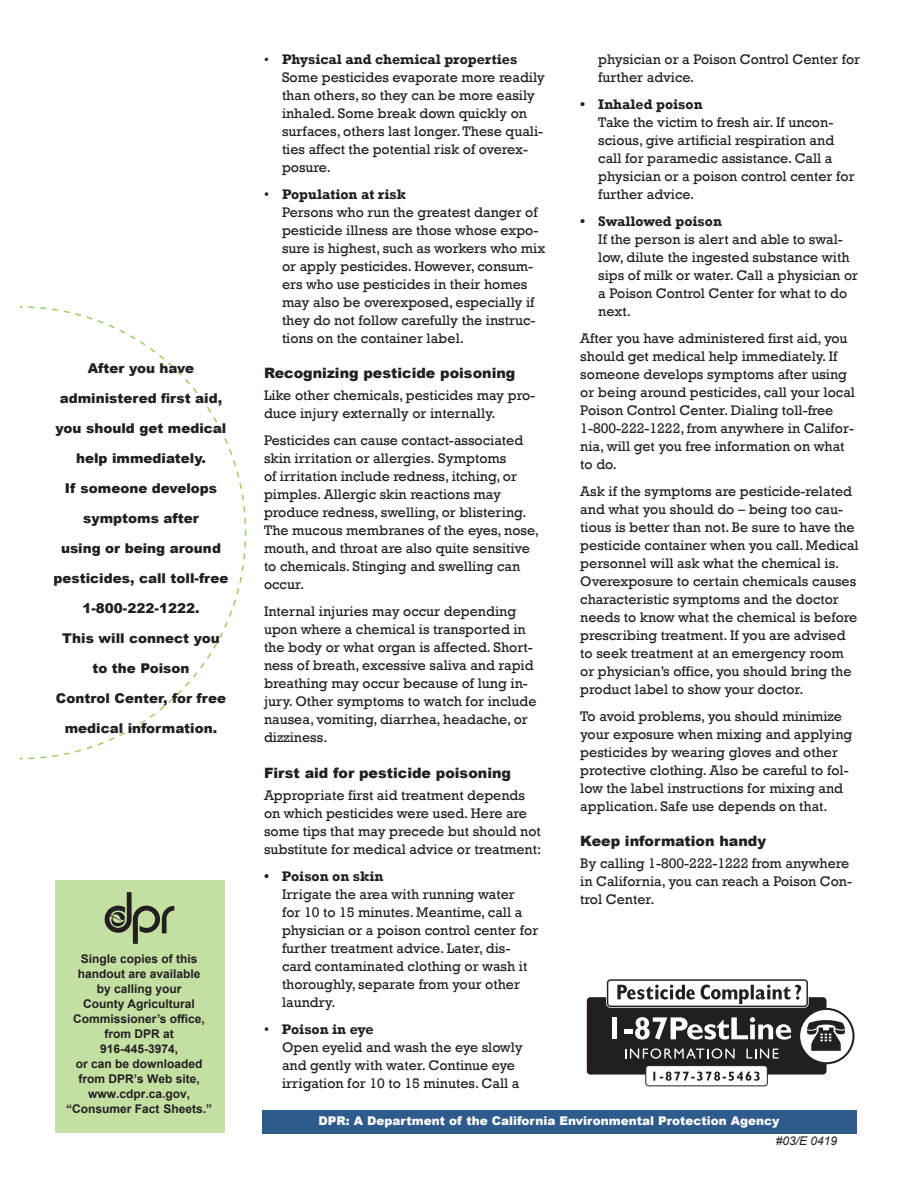
<style>
.page{position:relative;width:918px;height:1188px;background:#fff}
.page>*{position:absolute;margin:0;border:0;box-sizing:border-box;transform-origin:0 0}
.t1{font:14.25px/18px "Rockwell";color:#231f20}
.t2{font:900 14.25px "Arial";color:#231f20}
.t3{font:700 14.25px "Rockwell";color:#231f20}
.t4{font:900 13.5px "Arial";color:#231f20}
.t5{font:700 12px/15px "Arial";color:#231f20;text-align:center}
.t6{font:900 12px "Arial";color:#fff}
.t7{font:italic 12px "Arial";color:#231f20}
.s1{font-size:13.5px}
.s2{font-weight:700}
</style>
<div class="page">
<svg style="left:19px;top:306px;width:228px;height:454px"></svg>
<div style="left:263px;top:1111px;width:594px;height:23px;background:#2e5b8b"></div>
<div style="left:55px;top:880px;width:170px;height:253px;background:#c3dfa1"></div>
<div style="left:588px;top:998px;width:238px;height:76px;background:#231f20;border-radius:3px"></div>
<div style="left:587px;top:997px;width:240px;height:78px;border:1px solid #231f20;border-radius:3px"></div>
<div style="left:606px;top:979px;width:203px;height:29px;border:3px solid #fff;border-radius:3px"></div>
<div style="left:608px;top:980px;width:199px;height:26px;background:#fff;border-radius:3px"></div>
<div style="left:607px;top:979px;width:201px;height:28px;border:1px solid #231f20;border-radius:3px"></div>
<div style="left:612px;top:1017px;width:5px;height:22px;background:#fff"></div>
<svg style="left:624px;top:1017px;width:167px;height:23px"></svg>
<svg style="left:625px;top:1048px;width:110px;height:11px"></svg>
<svg style="left:746px;top:1049px;width:32px;height:10px"></svg>
<svg style="left:799px;top:1009px;width:55px;height:54px"></svg>
<div style="left:798px;top:1008px;width:57px;height:56px;border:2px solid #231f20;border-radius:50%"></div>
<svg style="left:807px;top:1020px;width:38px;height:31px"></svg>
<div style="left:646px;top:1066px;width:121px;height:20px;background:#fff;border-radius:3px"></div>
<div style="left:645px;top:1065px;width:123px;height:21px;border:1px solid #231f20;border-radius:3px"></div>
<svg style="left:653px;top:1072px;width:107px;height:9px"></svg>
<svg style="left:617px;top:985px;width:78px;height:15px"></svg>
<svg style="left:701px;top:985px;width:48px;height:19px"></svg>
<hr style="left:751px;top:985px;width:3px;height:14px;background:#231f20">
<svg style="left:756px;top:985px;width:45px;height:15px"></svg>
<svg style="left:105px;top:892px;width:69px;height:52px"></svg>
<p class="t4" style="left:88px;top:358px;width:108px">After you have</p>
<p class="t4" style="left:60px;top:388px;width:164px">administered first aid,</p>
<p class="t4" style="left:56px;top:418px;width:172px">you should get medical</p>
<p class="t4" style="left:76px;top:448px;width:131px">help immediately.</p>
<p class="t4" style="left:65px;top:478px;width:154px">If someone develops</p>
<p class="t4" style="left:83px;top:508px;width:117px">symptoms after</p>
<p class="t4" style="left:61px;top:538px;width:162px">using or being around</p>
<p class="t4" style="left:54px;top:568px;width:176px">pesticides, call toll-free</p>
<p class="t4" style="left:82px;top:598px;width:119px">1-800-222-1222.</p>
<p class="t4" style="left:62px;top:628px;width:159px">This will connect you</p>
<p class="t4" style="left:92px;top:658px;width:99px">to the Poison</p>
<p class="t4" style="left:56px;top:688px;width:172px">Control Center, for free</p>
<p class="t4" style="left:65px;top:718px;width:154px">medical information.</p>
<p class="t5" style="left:66px;top:951px;width:148px">Single copies of this handout are available<br>by calling your<br>County Agricultural<br>Commissioner’s office, from DPR at<br>916-445-3974,<br>or can be downloaded from DPR’s Web site, www.cdpr.ca.gov, “Consumer Fact Sheets.”</p>
<p class="t1" style="left:282px;top:50px;width:264px;text-indent:-18px"><span class="s1">•</span> <span class="s2">Physical and chemical properties </span>Some pesticides evaporate more readily than others, so they can be more easily inhaled. Some break down quickly on surfaces, others last longer. These quali&shy;ties affect the potential risk of overex&shy;posure.</p>
<p class="t1" style="left:282px;top:185px;width:265px;text-indent:-18px">• <span class="s2">Population at risk<br></span>Persons who run the greatest danger of pesticide illness are those whose expo&shy;sure is highest, such as workers who mix or apply pesticides. However, consum&shy;ers who use pesticides in their homes may also be overexposed, especially if they do not follow carefully the instruc&shy;tions on the container label.</p>
<p class="t2" style="left:264px;top:363px;width:253px">Recognizing pesticide poisoning</p>
<p class="t1" style="left:264px;top:387px;width:273px">Like other chemicals, pesticides may pro&shy;duce injury externally or internally.</p>
<p class="t1" style="left:264px;top:432px;width:277px">Pesticides can cause contact-associated skin irritation or allergies. Symptoms<br>of irritation include redness, itching, or pimples. Allergic skin reactions may produce redness, swelling, or blistering.<br>The mucous membranes of the eyes, nose, mouth, and throat are also quite sensitive to chemicals. Stinging and swelling can occur.</p>
<p class="t1" style="left:264px;top:603px;width:274px">Internal injuries may occur depending upon where a chemical is transported in the body or what organ is affected. Short&shy;ness of breath, excessive saliva and rapid breathing may occur because of lung in&shy;jury. Other symptoms to watch for include nausea, vomiting, diarrhea, headache, or dizziness.</p>
<p class="t2" style="left:264px;top:762px;width:249px">First aid for pesticide poisoning</p>
<p class="t1" style="left:264px;top:786px;width:279px">Appropriate first aid treatment depends on which pesticides were used. Here are some tips that may precede but should not substitute for medical advice or treatment:</p>
<p class="t3" style="left:264px;top:868px;width:121px">• Poison on skin</p>
<p class="t1" style="left:282px;top:886px;width:258px">Irrigate the area with running water<br>for 10 to 15 minutes. Meantime, call a physician or a poison control center for further treatment advice. Later, dis&shy;card con taminated clothing or wash it thoroughly, separate from your other laundry.</p>
<p class="t1" style="left:282px;top:1021px;width:242px;text-indent:-18px">• <span class="s2">Poison in eye<br></span>Open eyelid and wash the eye slowly and gently with water. Continue eye irrigation for 10 to 15 minutes. Call a</p>
<p class="t1" style="left:598px;top:50px;width:263px">physician or a Poison Control Center for further advice.</p>
<p class="t3" style="left:580px;top:95px;width:124px">• Inhaled poison</p>
<p class="t1" style="left:598px;top:113px;width:258px">Take the victim to fresh air. If uncon&shy;scious, give artificial respiration and call for paramedic assistance. Call a physician or a poison control center for further advice.</p>
<p class="t3" style="left:580px;top:212px;width:143px">• Swallowed poison</p>
<p class="t1" style="left:598px;top:230px;width:261px">If the person is alert and able to swal&shy;low, dilute the ingested substance with sips of milk or water. Call a physician or a Poison Control Center for what to do next.</p>
<p class="t1" style="left:580px;top:329px;width:276px">After you have administered first aid, you should get medical help immediately. If someone develops symptoms after using or being around pesticides, call your local Poison Control Center. Dialing toll-free 1-800-222-1222, from anywhere in Califor&shy;nia, will get you free information on what to do.</p>
<p class="t1" style="left:580px;top:482px;width:280px">Ask if the symptoms are pesticide-related and what you should do – being too cau&shy;tious is better than not. Be sure to have the pesticide container when you call. Medical personnel will ask what the chemical is.<br>Overexposure to certain chemicals causes characteristic symptoms and the doctor needs to know what the chemical is before prescribing treatment. If you are advised to seek treatment at an emergency room or physician’s office, you should bring the product label to show your doctor.</p>
<p class="t1" style="left:580px;top:707px;width:274px">To avoid problems, you should minimize your exposure when mixing and applying pesticides by wearing gloves and other protective clothing. Also be careful to fol&shy;low the label instructions for mixing and application. Safe use depends on that.</p>
<p class="t2" style="left:580px;top:830px;width:187px">Keep information handy</p>
<p class="t1" style="left:580px;top:855px;width:273px">By calling 1-800-222-1222 from anywhere in California, you can reach a Poison Con&shy;trol Center.</p>
<p class="t6" style="left:318px;top:1112px;width:462px">DPR: A Department of the California Environmental Protection Agency</p>
<p class="t7" style="left:776px;top:1133px;width:63px">#03/E 0419</p>
</div>
